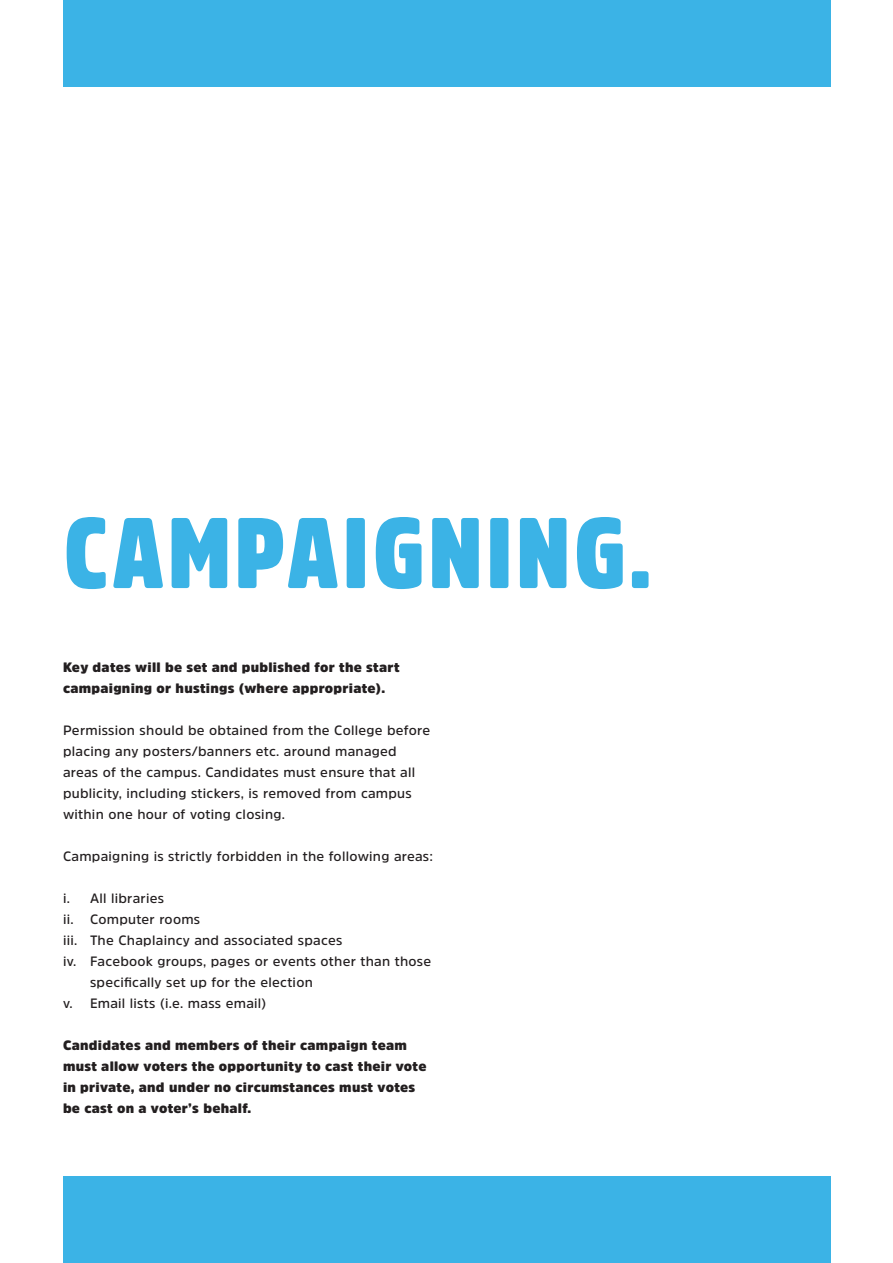
<style>
.page{position:relative;width:893px;height:1263px;background:#fff}
.page>*{position:absolute;margin:0;border:0;box-sizing:border-box;transform-origin:0 0}
.t1{font:900 99px "Amsi Pro Cond";letter-spacing:.04em;color:#3bb3e6}
.Paragraph{font:600 13.5px/21px "Amsi Pro";letter-spacing:.02em;color:#231f20}
.Paragraph-2{font:900 13.5px/21px "Amsi Pro";letter-spacing:.02em;color:#231f20}
</style>
<div class="page">
<div style="left:63px;top:0;width:767px;height:87px;background:#3bb3e6"></div>
<div style="left:63px;top:1176px;width:767px;height:87px;background:#3bb3e6"></div>
<p class="t1" style="left:64px;top:485px;width:589px">CAMPAIGNING.</p>
<p class="Paragraph-2" style="left:63px;top:657px;width:338px">Key dates will be set and published for the start campaigning or hustings (where appropriate).</p>
<p class="Paragraph" style="left:63px;top:719px;width:369px">Permission should be obtained from the College before placing any posters/banners etc. around managed areas of the campus. Candidates must ensure that all publicity, including stickers, is removed from campus within one hour of voting closing.</p>
<p class="Paragraph" style="left:63px;top:845px;width:372px">Campaigning is strictly forbidden in the following areas:</p>
<p class="Paragraph" style="left:63px;top:887px;width:103px">i. All libraries</p>
<p class="Paragraph" style="left:63px;top:908px;width:139px">ii. Computer rooms</p>
<p class="Paragraph" style="left:63px;top:929px;width:281px">iii. The Chaplaincy and associated spaces</p>
<p class="Paragraph" style="left:90px;top:950px;width:343px;text-indent:-27px">iv. Facebook groups, pages or events other than those specifically set up for the election</p>
<p class="Paragraph" style="left:63px;top:992px;width:205px">v. Email lists (i.e. mass email)</p>
<p class="Paragraph-2" style="left:63px;top:1035px;width:365px">Candidates and members of their campaign team must allow voters the opportunity to cast their vote in private, and under no circumstances must votes be cast on a voter’s behalf.</p>
</div>
